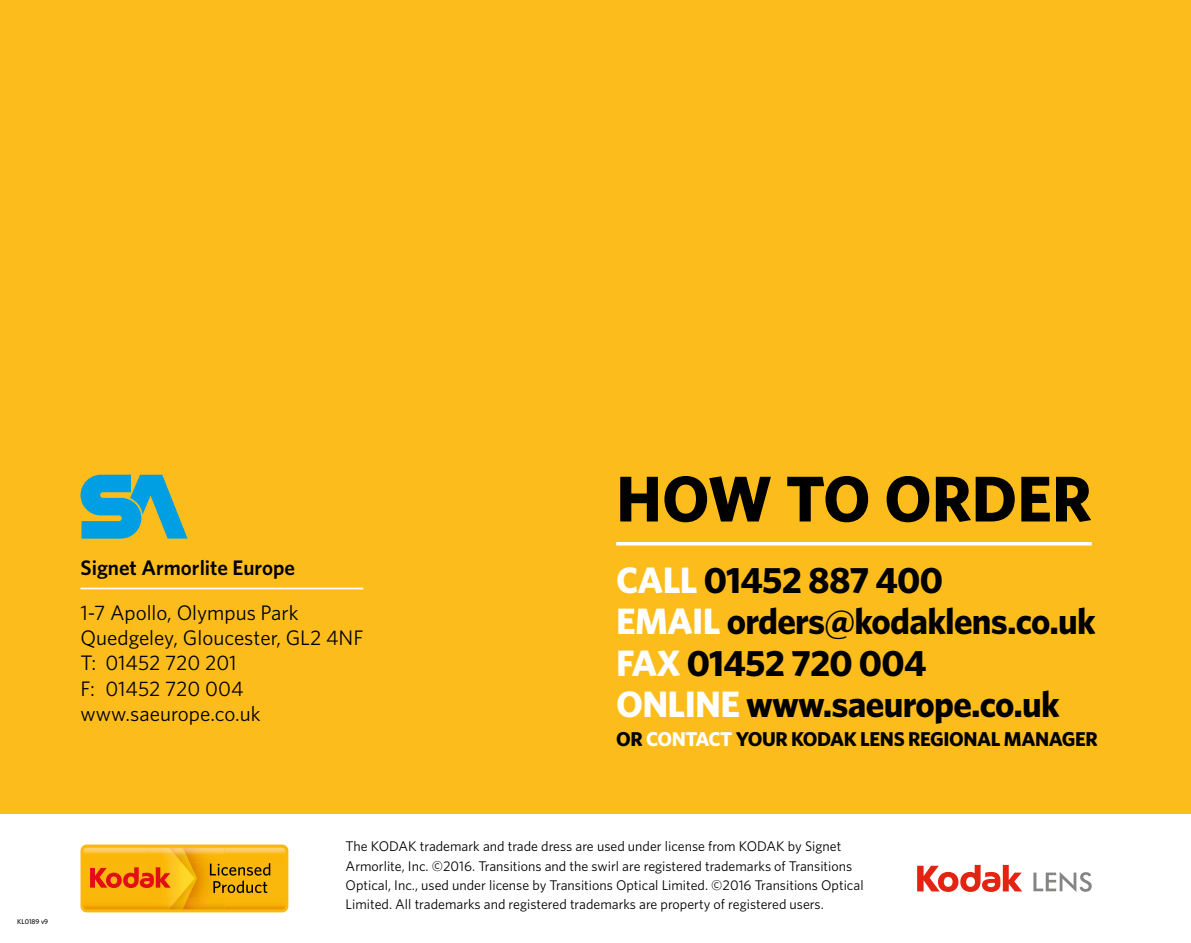
<style>
.page{position:relative;width:1191px;height:943px;background:#fcbd1c}
.page>*{position:absolute;margin:0;border:0;box-sizing:border-box;transform-origin:0 0}
.t1{font:700 64.75px "Whitney";color:#000}
.t2{font:700 36.75px/41.5px "Whitney";letter-spacing:-.02em;color:#000}
.t3{font:21px/25.2px "Whitney";color:#000}
.t4{font:600 21px "Whitney";color:#000}
.t5{font:700 20.12px "Whitney";letter-spacing:-.02em;color:#000}
.t6{font:14px/19.2px "Whitney";color:#000}
.t7{font:500 7px "Whitney";color:#000}
.s1{color:#fff}
</style>
<div class="page">
<hr style="left:616px;top:542px;width:475px;height:3px;background:#fff">
<div style="left:0;top:814px;width:1191px;height:129px;background:#fff"></div>
<div style="left:81px;top:844px;width:207px;height:68px;background:#fab70c;border-radius:6px"></div>
<img style="left:197px;top:862px;width:13px;height:36px">
<img style="left:83px;top:847px;width:202px;height:15px">
<img style="left:83px;top:905px;width:202px;height:4px">
<img style="left:197px;top:898px;width:27px;height:11px">
<svg style="left:90px;top:847px;width:107px;height:62px"></svg>
<svg style="left:210px;top:863px;width:60px;height:30px"></svg>
<svg style="left:81px;top:474px;width:107px;height:64px"></svg>
<hr style="left:81px;top:587px;width:282px;height:2px;background:#fff">
<svg style="left:917px;top:864px;width:105px;height:27px"></svg>
<svg style="left:1033px;top:872px;width:58px;height:20px"></svg>
<h3 class="t4" style="left:81px;top:553px;width:216px">Signet Armorlite Europe</h3>
<h3 class="t3" style="left:81px;top:599px;width:284px">1-7 Apollo, Olympus Park<br>Quedgeley, Gloucester, GL2 4NF<br>T: 01452 720 201<br>F: 01452 720 004 www.saeurope.co.uk</h3>
<h1 class="t1" style="left:616px;top:459px;width:477px">HOW TO ORDER</h1>
<h2 class="t2" style="left:616px;top:558px;width:481px"><span class="s1">CALL</span> 01452 887 400<br><span class="s1">EMAIL</span> orders@kodaklens.co.uk<br><span class="s1">FAX</span> 01452 720 004<br><span class="s1">ONLINE</span> www.saeurope.co.uk</h2>
<h3 class="t5" style="left:616px;top:727px;width:483px">OR <span class="s1">CONTACT</span> YOUR KODAK LENS REGIONAL MANAGER</h3>
<p class="t7" style="left:17px;top:917px;width:32px">KL0189 v9</p>
<p class="t6" style="left:346px;top:836px;width:519px">The KODAK trademark and trade dress are used under license from KODAK by Signet Armorlite, Inc. ©2016. Transitions and the swirl are registered trademarks of Transitions Optical, Inc., used under license by Transitions Optical Limited. ©2016 Transitions Optical Limited. All trademarks and registered trademarks are property of registered users.</p>
</div>
